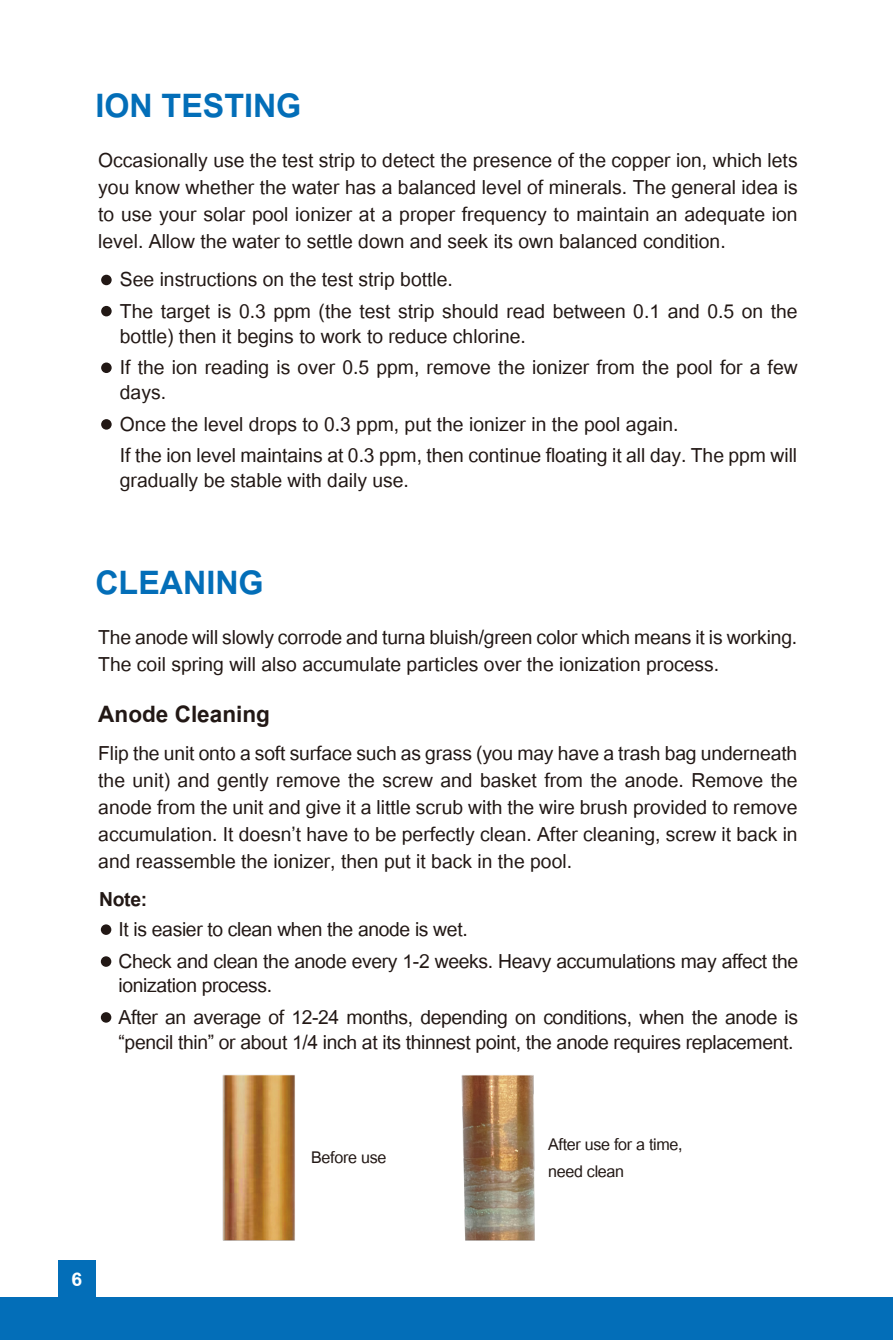
<style>
.page{position:relative;width:893px;height:1340px;background:#fff}
.page>*{position:absolute;margin:0;border:0;box-sizing:border-box;transform-origin:0 0}
.t1{font:700 45px "Utsaah";color:#036eb8}
.t2{font:700 31.5px "Utsaah";color:#221815}
.t3{font:27px/27px "Utsaah";color:#221815}
.t4{font:700 27px "Utsaah";color:#221815}
.t5{font:700 27px "Utsaah";color:#fff}
.t6{font:22.5px/27px "Utsaah";letter-spacing:-.015em;color:#221815}
</style>
<div class="page">
<div style="left:0;top:1297px;width:893px;height:42px;background:#036eb8"></div>
<div style="left:58px;top:1260px;width:38px;height:37px;background:#036eb8"></div>
<div style="left:101px;top:275px;width:11px;height:10px;background:#221815;border-radius:50%"></div>
<div style="left:101px;top:306px;width:11px;height:10px;background:#221815;border-radius:50%"></div>
<div style="left:101px;top:362px;width:11px;height:11px;background:#221815;border-radius:50%"></div>
<div style="left:101px;top:419px;width:11px;height:10px;background:#221815;border-radius:50%"></div>
<div style="left:101px;top:924px;width:10px;height:10px;background:#221815;border-radius:50%"></div>
<div style="left:101px;top:956px;width:10px;height:10px;background:#221815;border-radius:50%"></div>
<div style="left:101px;top:1012px;width:10px;height:10px;background:#221815;border-radius:50%"></div>
<img style="left:222px;top:1075px;width:73px;height:166px">
<img style="left:461px;top:1075px;width:74px;height:166px">
<h1 class="t1" style="left:95px;top:84px;width:207px">ION TESTING</h1>
<p class="t3" style="left:98px;top:149px;width:701px;text-align:justify">Occasionally use the test strip to detect the presence of the copper ion, which lets you know whether the water has a balanced level of minerals. The general idea is to use your solar pool ionizer at a proper frequency to maintain an adequate ion level. Allow the water to settle down and seek its own balanced condition.</p>
<p class="t3" style="left:120px;top:266px;width:679px;line-height:31.5px">See instructions on the test strip bottle.<br>The target is 0.3 ppm (the test strip should read between 0.1 and 0.5 on the</p>
<p class="t3" style="left:120px;top:322px;width:679px;line-height:31.5px">bottle) then it begins to work to reduce chlorine.<br>If the ion reading is over 0.5 ppm, remove the ionizer from the pool for a few</p>
<p class="t3" style="left:120px;top:378px;width:679px;line-height:31.5px">days.<br>Once the level drops to 0.3 ppm, put the ionizer in the pool again.<br>If the ion level maintains at 0.3 ppm, then continue floating it all day. The ppm will</p>
<p class="t3" style="left:120px;top:468px;width:290px">gradually be stable with daily use.</p>
<h1 class="t1" style="left:95px;top:561px;width:170px">CLEANING</h1>
<p class="t3" style="left:98px;top:626px;width:700px">The anode will slowly corrode and turna bluish/green color which means it is working.<br>The coil spring will also accumulate particles over the ionization process.</p>
<p class="t2" style="left:98px;top:698px;width:173px">Anode Cleaning</p>
<p class="t3" style="left:98px;top:742px;width:701px;text-align:justify">Flip the unit onto a soft surface such as grass (you may have a trash bag underneath the unit) and gently remove the screw and basket from the anode. Remove the anode from the unit and give it a little scrub with the wire brush provided to remove accumulation. It doesn’t have to be perfectly clean. After cleaning, screw it back in and reassemble the ionizer, then put it back in the pool.</p>
<p class="t4" style="left:99px;top:885px;width:49px">Note:</p>
<p class="t3" style="left:119px;top:915px;width:681px;line-height:31.5px">It is easier to clean when the anode is wet.<br>Check and clean the anode every 1-2 weeks. Heavy accumulations may affect the</p>
<p class="t3" style="left:119px;top:971px;width:681px;line-height:31.5px">ionization process.<br>After an average of 12-24 months, depending on conditions, when the anode is</p>
<p class="t3" style="left:119px;top:1030px;width:676px">“pencil thin” or about 1/4 inch at its thinnest point, the anode requires replacement.</p>
<p class="t6" style="left:311px;top:1145px;width:77px">Before use</p>
<p class="t6" style="left:548px;top:1132px;width:136px">After use for a time, need clean</p>
<p class="t5" style="left:71px;top:1265px;width:12px">6</p>
</div>
